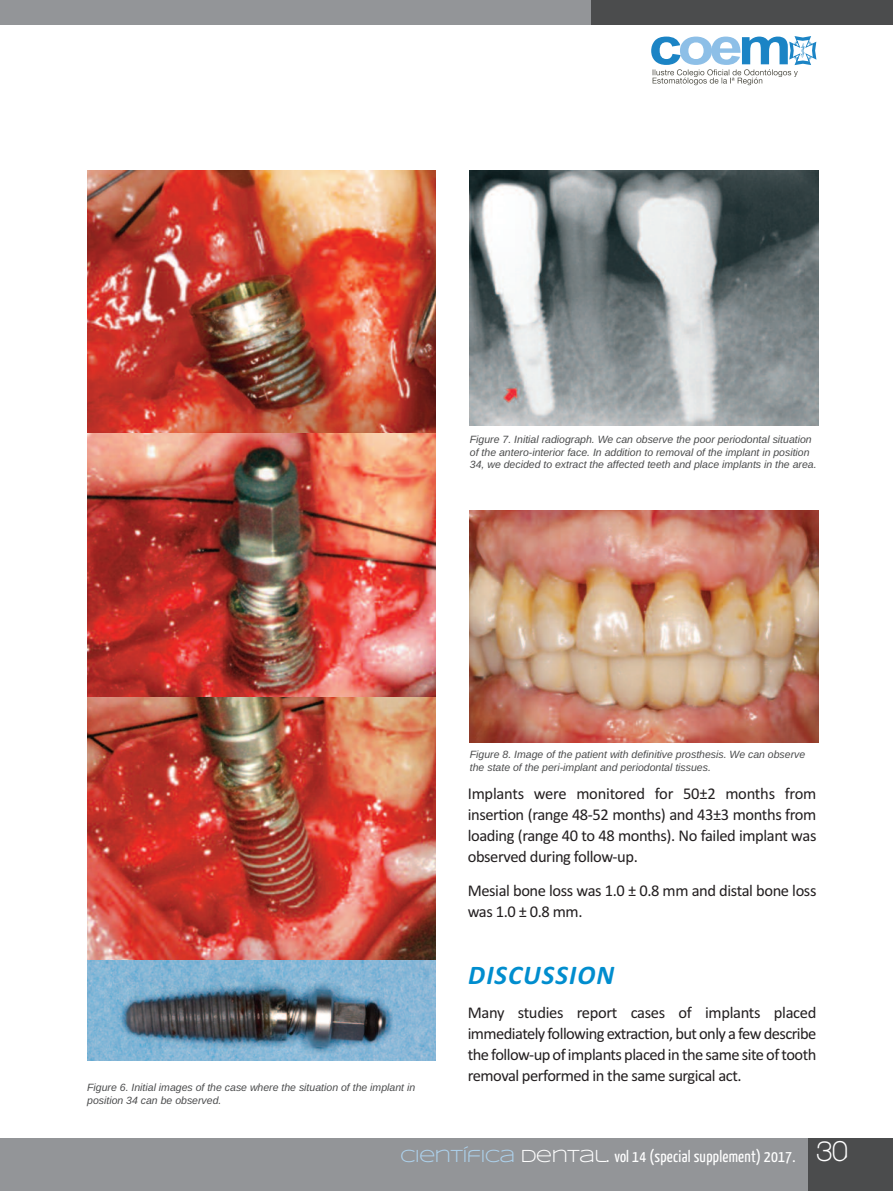
<style>
.page{position:relative;width:893px;height:1191px;background:#fff}
.page>*{position:absolute;margin:0;border:0;box-sizing:border-box;transform-origin:0 0}
.t1{font:700 30px "Walkway";color:#fff;scale:.9 1}
.t2{font:italic 700 27px "Calibri";letter-spacing:.04em;color:#008dce}
.t3{font:16.5px/21px "Calibri";letter-spacing:-.025em;color:#231f20;text-align:justify}
.t4{font:16.5px "Yanone Kaffeesatz";letter-spacing:.015em;color:#fff}
.t5{font:italic 10.5px/12.6px "Arimo";color:#4b4c4d}
.s1{font-family:"Syncopate";font-size:18px;color:#add2ed}
.s2{font-family:"Syncopate";font-size:18px}
</style>
<div class="page">
<div style="left:0;top:1138px;width:893px;height:53px;background:#939598"></div>
<div style="left:0;top:0;width:599px;height:25px;background:#939598"></div>
<div style="left:591px;top:0;width:302px;height:25px;background:#4b4c4d"></div>
<div style="left:808px;top:1138px;width:85px;height:53px;background:#4b4c4d"></div>
<svg style="left:651px;top:36px;width:165px;height:49px"></svg>
<img style="left:87px;top:171px;width:349px;height:263px">
<img style="left:87px;top:434px;width:349px;height:263px">
<img style="left:87px;top:697px;width:349px;height:264px">
<svg style="left:87px;top:961px;width:349px;height:99px;background:#6e91a8"></svg>
<img style="left:470px;top:510px;width:349px;height:233px">
<img style="left:470px;top:170px;width:349px;height:255px">
<p class="t5" style="left:470px;top:433px;width:348px">Figure 7. Initial radiograph. We can observe the poor periodontal situation of the antero-interior face. In addition to removal of the implant in position<br>34, we decided to extract the affected teeth and place implants in the area.</p>
<p class="t5" style="left:470px;top:748px;width:337px">Figure 8. Image of the patient with definitive prosthesis. We can observe the state of the peri-implant and periodontal tissues.</p>
<p class="t5" style="left:87px;top:1081px;width:330px">Figure 6. Initial images of the case where the situation of the implant in position 34 can be observed.</p>
<h3 class="t3" style="left:468px;top:783px;width:350px">Implants were monitored for 50±2 months from insertion (range 48-52 months) and 43±3 months from loading (range 40 to 48 months). No failed implant was observed during follow-up.</h3>
<h3 class="t3" style="left:468px;top:879px;width:350px">Mesial bone loss was 1.0 ± 0.8 mm and distal bone loss was 1.0 ± 0.8 mm.</h3>
<h2 class="t2" style="left:468px;top:959px;width:147px">DISCUSSION</h2>
<h3 class="t3" style="left:468px;top:1002px;width:350px">Many studies report cases of implants placed immediately following extraction, but only a few describe the follow-up of implants placed in the same site of tooth removal performed in the same surgical act.</h3>
<h3 class="t4" style="left:400px;top:1145px;width:397px"><span class="s1">CIENTÍFICA</span> <span class="s2">DENTAL.</span> vol 14 (special supplement) 2017.</h3>
<h1 class="t1" style="left:816px;top:1134px;width:37px">30</h1>
</div>
